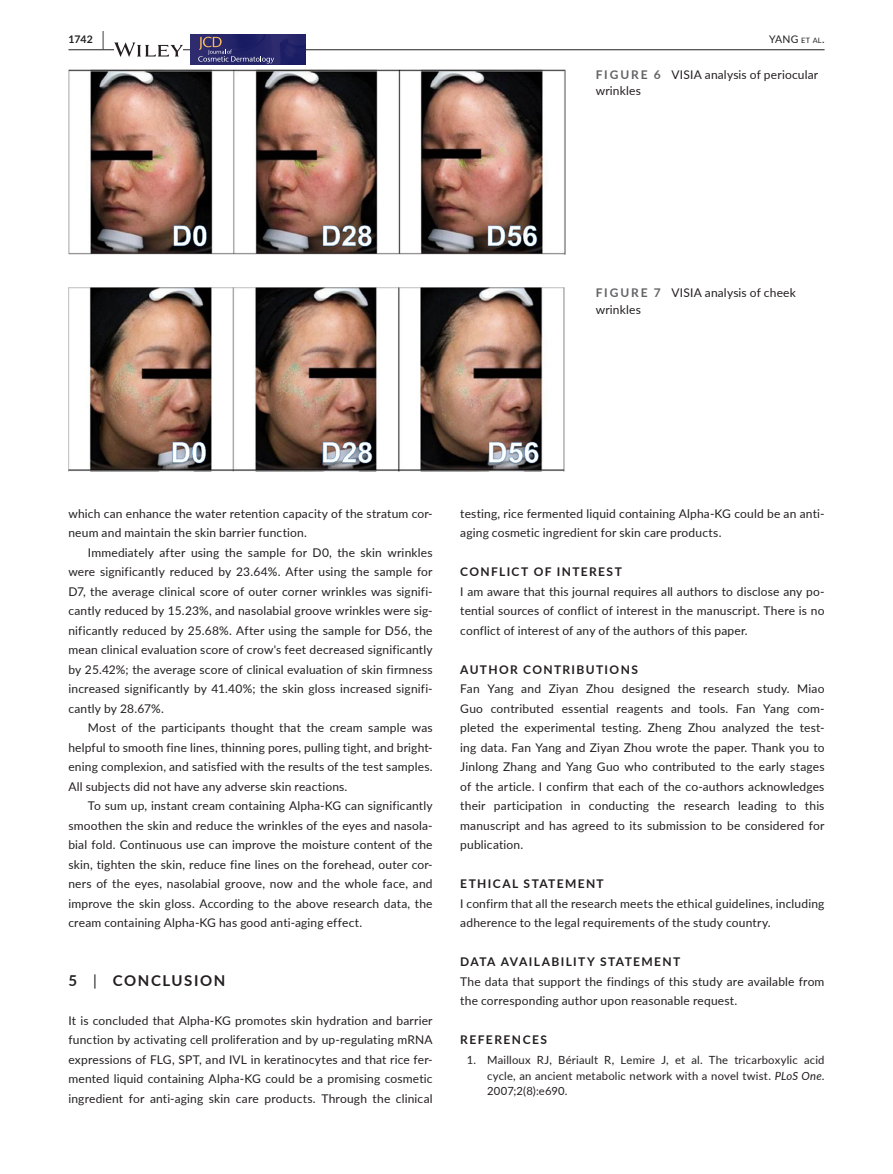
<style>
.page{position:relative;width:893px;height:1174px;background:#fff}
.page>*{position:absolute;margin:0;border:0;box-sizing:border-box;transform-origin:0 0}
.t1{font:700 15px "Lato";letter-spacing:.11em;color:#231f20}
.t2{font:12px/19.5px "Lato";letter-spacing:.015em;color:#231f20}
.t3{font:700 12px "Lato";letter-spacing:.115em;color:#231f20}
.t4{font:11.25px/15.8px "Lato";letter-spacing:.015em;color:#231f20;text-align:justify}
.t5{font:10.5px "Lato";color:#231f20}
.t6{font:700 10.5px "Lato";color:#231f20}
.s1{font-size:19.5px}
.s2{font-size:7.35px}
.s3{font-weight:700;color:#636366}
.s4{font-weight:400}
.s5{font-style:italic}
</style>
<div class="page">
<hr style="left:68px;top:49px;width:756px;height:1px;background:#231f20">
<svg style="left:114px;top:42px;width:69px;height:15px"></svg>
<img style="left:191px;top:35px;width:114px;height:30px">
<svg style="left:198px;top:37px;width:76px;height:26px;background:#3d3a73"></svg>
<img style="left:68px;top:69px;width:498px;height:185px">
<img style="left:68px;top:287px;width:497px;height:185px">
<p class="t6" style="left:68px;top:31px;width:37px">1742 <span class="s1">|</span></p>
<p class="t5" style="left:769px;top:31px;width:57px">YANG <span class="s2">et al</span>.</p>
<p class="t2" style="left:596px;top:66px;width:224px;line-height:16.5px"><span class="s3">FIGURE 6</span> VISIA analysis of periocular wrinkles</p>
<p class="t2" style="left:596px;top:284px;width:202px;line-height:16.5px"><span class="s3">FIGURE 7</span> VISIA analysis of cheek wrinkles</p>
<p class="t2" style="left:68px;top:503px;width:366px">which can enhance the water retention capacity of the stratum cor&shy;neum and maintain the skin barrier function.</p>
<p class="t2" style="left:68px;top:542px;width:366px;text-align:justify;text-indent:20px">Immediately after using the sample for D0, the skin wrinkles were significantly reduced by 23.64%. After using the sample for D7, the average clinical score of outer corner wrinkles was signifi&shy;cantly reduced by 15.23%, and nasolabial groove wrinkles were sig&shy;nificantly reduced by 25.68%. After using the sample for D56, the mean clinical evaluation score of crow's feet decreased significantly by 25.42%; the average score of clinical evaluation of skin firmness increased significantly by 41.40%; the skin gloss increased signifi&shy;cantly by 28.67%.</p>
<p class="t2" style="left:68px;top:717px;width:366px;text-align:justify;text-indent:20px">Most of the participants thought that the cream sample was helpful to smooth fine lines, thinning pores, pulling tight, and bright&shy;ening complexion, and satisfied with the results of the test samples.<br>All subjects did not have any adverse skin reactions.</p>
<p class="t2" style="left:68px;top:795px;width:366px;text-align:justify;text-indent:20px">To sum up, instant cream containing Alpha-KG can significantly smoothen the skin and reduce the wrinkles of the eyes and nasola&shy;bial fold. Continuous use can improve the moisture content of the skin, tighten the skin, reduce fine lines on the forehead, outer cor&shy;ners of the eyes, nasolabial groove, now and the whole face, and improve the skin gloss. According to the above research data, the cream containing Alpha-KG has good anti-aging effect.</p>
<p class="t1" style="left:68px;top:969px;width:159px">5 <span class="s4">|</span> CONCLUSION</p>
<p class="t2" style="left:68px;top:1010px;width:366px;text-align:justify">It is concluded that Alpha-KG promotes skin hydration and barrier function by activating cell proliferation and by up-regulating mRNA expressions of FLG, SPT, and IVL in keratinocytes and that rice fer&shy;mented liquid containing Alpha-KG could be a promising cosmetic ingredient for anti-aging skin care products. Through the clinical</p>
<p class="t2" style="left:460px;top:503px;width:366px">testing, rice fermented liquid containing Alpha-KG could be an anti&shy;aging cosmetic ingredient for skin care products.</p>
<p class="t3" style="left:460px;top:563px;width:163px">CONFLICT OF INTEREST</p>
<p class="t2" style="left:460px;top:581px;width:366px;text-align:justify">I am aware that this journal requires all authors to disclose any po&shy;tential sources of conflict of interest in the manuscript. There is no conflict of interest of any of the authors of this paper.</p>
<p class="t3" style="left:460px;top:660px;width:179px">AUTHOR CONTRIBUTIONS</p>
<p class="t2" style="left:460px;top:678px;width:366px;text-align:justify">Fan Yang and Ziyan Zhou designed the research study. Miao Guo contributed essential reagents and tools. Fan Yang com&shy;pleted the experimental testing. Zheng Zhou analyzed the test&shy;ing data. Fan Yang and Ziyan Zhou wrote the paper. Thank you to Jinlong Zhang and Yang Guo who contributed to the early stages of the article. I confirm that each of the co-authors acknowledges their participation in conducting the research leading to this manuscript and has agreed to its submission to be considered for publication.</p>
<p class="t3" style="left:460px;top:875px;width:145px">ETHICAL STATEMENT</p>
<p class="t2" style="left:460px;top:893px;width:366px">I confirm that all the research meets the ethical guidelines, including adherence to the legal requirements of the study country.</p>
<p class="t3" style="left:460px;top:953px;width:221px">DATA AVAILABILITY STATEMENT</p>
<p class="t2" style="left:460px;top:971px;width:366px">The data that support the findings of this study are available from the corresponding author upon reasonable request.</p>
<p class="t3" style="left:460px;top:1031px;width:88px">REFERENCES</p>
<p class="t4" style="left:487px;top:1051px;width:339px;text-indent:-20px">1. Mailloux RJ, Bériault R, Lemire J, et al. The tricarboxylic acid cycle, an ancient metabolic network with a novel twist. <span class="s5">PLoS One</span>.<br>2007;2(8):e690.</p>
</div>
